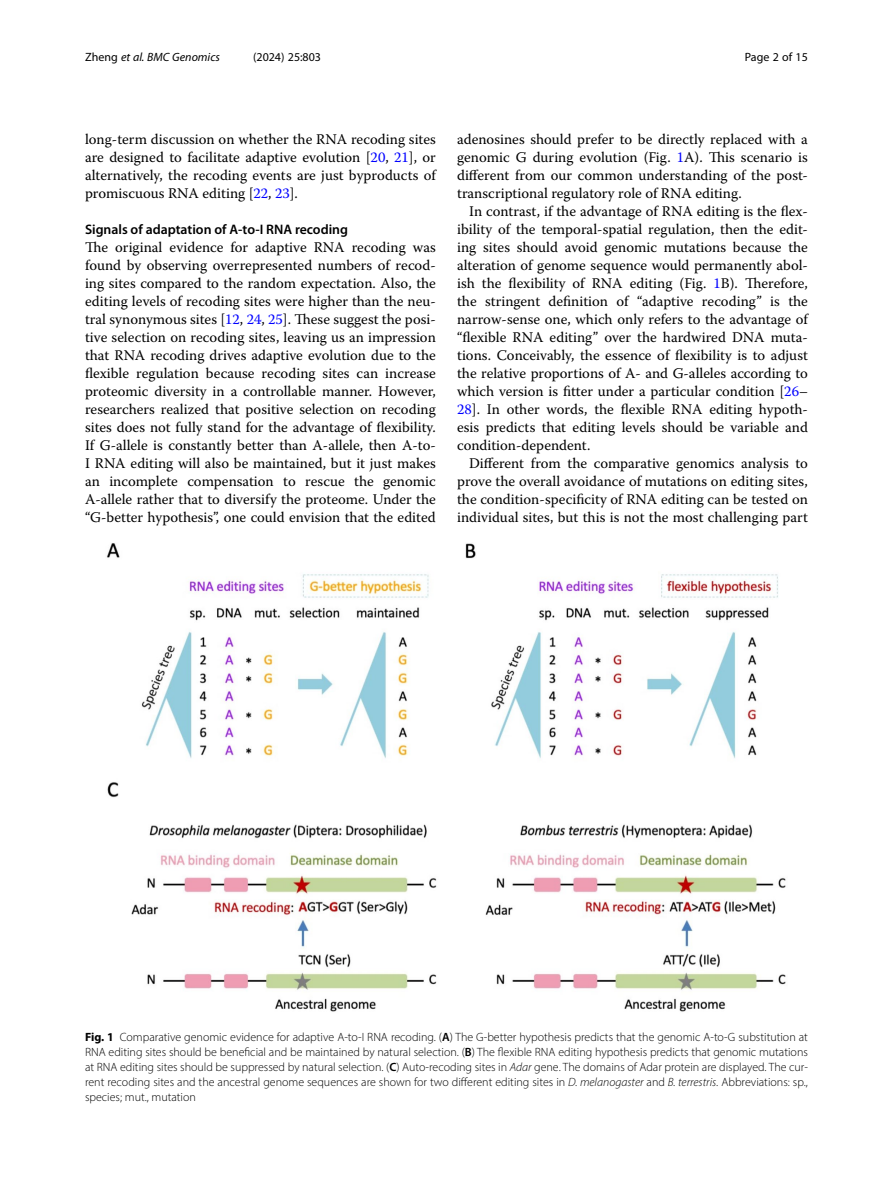
<style>
.page{position:relative;width:893px;height:1191px;background:#fff}
.page>*{position:absolute;margin:0;border:0;box-sizing:border-box;transform-origin:0 0}
.Body_Text{font:14.7px/18px "Warnock Pro";color:#000;text-align:justify}
.Body_Text_Indent{font:14.7px/18px "Warnock Pro";color:#000;text-align:justify}
.Head_2{font:600 13.8px "Myriad Pro";color:#000}
.Figure_Caption{font:300 12px/15px "Myriad Pro";color:#000;text-align:justify}
.t1{font:italic 12px "Myriad Pro";color:#000}
.t2{font:12px "Myriad Pro";color:#000}
.s1{font-style:normal}
.s2{color:#00f}
.s3{font-weight:700}
.s4{font-weight:600}
.s5{font-style:italic}
</style>
<div class="page">
<img style="left:106px;top:543px;width:680px;height:469px">
<p class="t1" style="left:85px;top:50px;width:136px"><span class="s1">Zheng</span> et al. BMC Genomics</p>
<p class="t2" style="left:253px;top:50px;width:70px">(2024) 25:803</p>
<p class="t2" style="left:745px;top:50px;width:65px">Page 2 of 15</p>
<p class="Body_Text" style="left:85px;top:130px;width:352px">long-term discussion on whether the RNA recoding sites are designed to facilitate adaptive evolution [<span class="s2">20</span>, <span class="s2">21</span>], or alternatively, the recoding events are just byproducts of promiscuous RNA editing [<span class="s2">22</span>, <span class="s2">23</span>].</p>
<p class="Head_2" style="left:85px;top:221px;width:265px">Signals of adaptation of A-to-I RNA recoding</p>
<p class="Body_Text" style="left:85px;top:238px;width:352px">The original evidence for adaptive RNA recoding was found by observing overrepresented numbers of recod&shy;ing sites compared to the random expectation. Also, the editing levels of recoding sites were higher than the neu&shy;tral synonymous sites [<span class="s2">12</span>, <span class="s2">24</span>, <span class="s2">25</span>]. These suggest the posi&shy;tive selection on recoding sites, leaving us an impression that RNA recoding drives adaptive evolution due to the flexible regulation because recoding sites can increase proteomic diversity in a controllable manner. However, researchers realized that positive selection on recoding sites does not fully stand for the advantage of flexibility.<br>If G-allele is constantly better than A-allele, then A-to-I RNA editing will also be maintained, but it just makes an incomplete compensation to rescue the genomic A-allele rather that to diversify the proteome. Under the “G-better hypothesis”, one could envision that the edited</p>
<p class="Body_Text" style="left:457px;top:130px;width:352px">adenosines should prefer to be directly replaced with a genomic G during evolution (Fig. <span class="s2">1</span>A). This scenario is different from our common understanding of the post&shy;transcriptional regulatory role of RNA editing.</p>
<p class="Body_Text_Indent" style="left:457px;top:202px;width:352px;text-indent:12px">In contrast, if the advantage of RNA editing is the flex&shy;ibility of the temporal-spatial regulation, then the edit&shy;ing sites should avoid genomic mutations because the alteration of genome sequence would permanently abol&shy;ish the flexibility of RNA editing (Fig. <span class="s2">1</span>B). Therefore, the stringent definition of “adaptive recoding” is the narrow-sense one, which only refers to the advantage of “flexible RNA editing” over the hardwired DNA muta&shy;tions. Conceivably, the essence of flexibility is to adjust the relative proportions of A- and G-alleles according to which version is fitter under a particular condition [<span class="s2">26</span>– <span class="s2">28</span>]. In other words, the flexible RNA editing hypoth&shy;esis predicts that editing levels should be variable and condition-dependent.</p>
<p class="Body_Text_Indent" style="left:457px;top:454px;width:352px;text-indent:12px">Different from the comparative genomics analysis to prove the overall avoidance of mutations on editing sites, the condition-specificity of RNA editing can be tested on individual sites, but this is not the most challenging part</p>
<p class="Figure_Caption" style="left:85px;top:1029px;width:724px"><span class="s3">Fig. 1</span> Comparative genomic evidence for adaptive A-to-I RNA recoding. (<span class="s4">A</span>) The G-better hypothesis predicts that the genomic A-to-G substitution at RNA editing sites should be beneficial and be maintained by natural selection. (<span class="s4">B</span>) The flexible RNA editing hypothesis predicts that genomic mutations at RNA editing sites should be suppressed by natural selection. (<span class="s4">C</span>) Auto-recoding sites in <span class="s5">Adar</span> gene. The domains of Adar protein are displayed. The cur&shy;rent recoding sites and the ancestral genome sequences are shown for two different editing sites in <span class="s5">D. melanogaster</span> and <span class="s5">B. terrestris</span>. Abbreviations: sp., species; mut., mutation</p>
</div>
